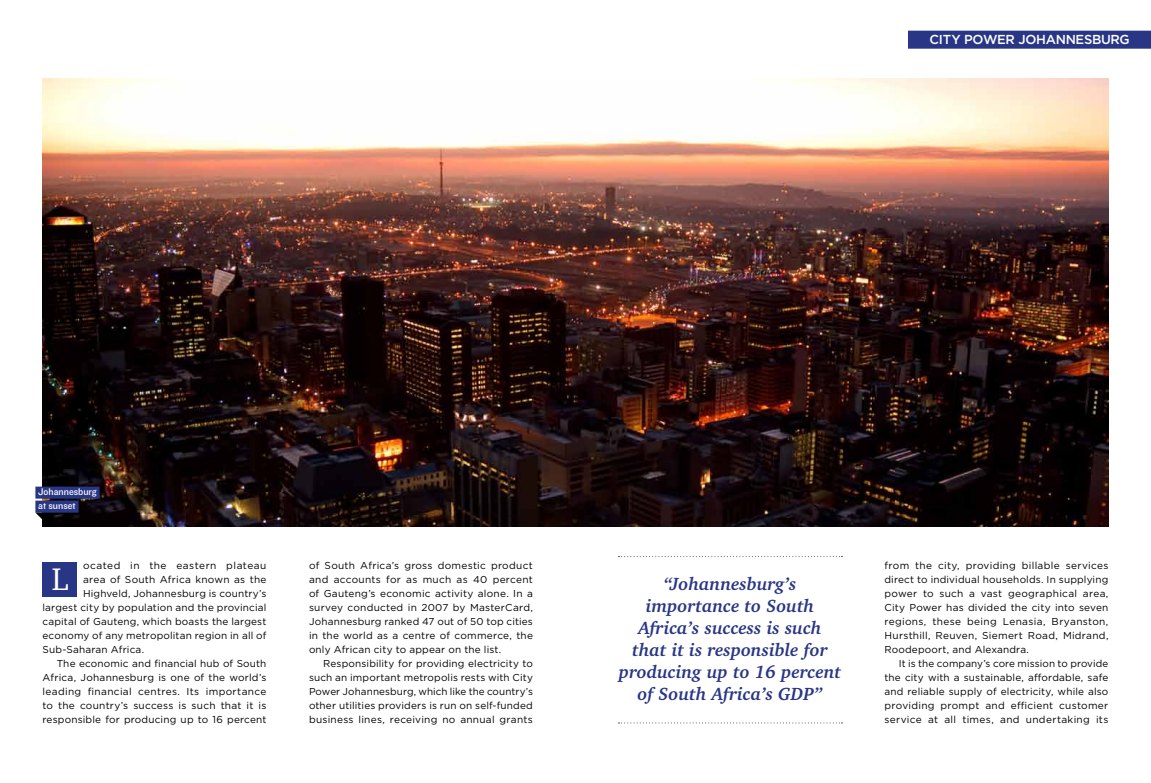
<style>
.page{position:relative;width:1151px;height:783px;background:#fff}
.page>*{position:absolute;margin:0;border:0;box-sizing:border-box;transform-origin:0 0}
.t1{font:32px "Charter IT Cby BT";color:#fff}
.t2{font:italic 700 18px/22px "Charter IT Cby BT";color:#293685;text-align:center}
.t3{font:500 13px "Gotham";letter-spacing:-.02em;color:#fff}
.t4{font:10px/14px "Gotham";letter-spacing:.02em;color:#000;text-align:justify}
.t5{font:10px/14px "Knockout HTF31 Junior Middlewt";color:#fff}
</style>
<div class="page">
<img style="left:43px;top:78px;width:1065px;height:448px">
<div style="left:43px;top:561px;width:34px;height:35px;background:#293685"></div>
<div style="left:35px;top:486px;width:65px;height:12px;background:#293685"></div>
<div style="left:35px;top:500px;width:44px;height:12px;background:#293685"></div>
<svg style="left:35px;top:512px;width:8px;height:7px"></svg>
<div style="left:908px;top:31px;width:243px;height:18px;background:#293685"></div>
<svg style="left:618px;top:556px;width:224px;height:1px"></svg>
<svg style="left:618px;top:722px;width:224px;height:1px"></svg>
<h3 class="t3" style="left:929px;top:31px;width:202px">CITY POWER JOHANNESBURG</h3>
<p class="t5" style="left:38px;top:485px;width:60px">Johannesburg at sunset</p>
<p class="t4" style="left:83px;top:558px;width:185px">ocated in the eastern plateau</p>
<p class="t4" style="left:83px;top:572px;width:185px">area of South Africa known as the</p>
<p class="t4" style="left:83px;top:586px;width:185px">H ighveld, Johannesburg is country’s</p>
<p class="t4" style="left:43px;top:600px;width:225px">largest city by population and the provincial</p>
<p class="t4" style="left:43px;top:614px;width:225px">capital of Gauteng, which boasts the largest</p>
<p class="t4" style="left:43px;top:628px;width:225px">economy of any metropolitan region in all of</p>
<p class="t4" style="left:43px;top:642px;width:103px">Sub-Saharan Africa.</p>
<p class="t4" style="left:57px;top:656px;width:211px">The economic and financial hub of South</p>
<p class="t4" style="left:43px;top:670px;width:225px">Africa, Johannesburg is one of the world’s</p>
<p class="t4" style="left:43px;top:684px;width:225px">leading financial centres. Its importance</p>
<p class="t4" style="left:43px;top:698px;width:225px">to the country’s success is such that it is</p>
<p class="t4" style="left:43px;top:712px;width:225px">responsible for producing up to 16 percent</p>
<h1 class="t1" style="left:52px;top:559px;width:18px">L</h1>
<p class="t4" style="left:309px;top:558px;width:225px">of South Africa’s gross domestic product and accounts for as much as 40 percent of Gauteng’s economic activity alone. In a survey conducted in 2007 by MasterCard, Johannesburg ranked 47 out of 50 top cities in the world as a centre of commerce, the only African city to appear on the list.</p>
<p class="t4" style="left:309px;top:656px;width:225px;text-indent:14px">Responsibility for providing electricity to such an important metropolis rests with City Power Johannesburg, which like the country’s other utilities providers is run on self-funded business lines, receiving no annual grants</p>
<h2 class="t2" style="left:619px;top:572px;width:224px">“Johannesburg’s importance to South<br>Africa’s success is such<br>that it is responsible for producing up to 16 percent of South Africa’s GDP”</h2>
<p class="t4" style="left:884px;top:558px;width:225px">from the city, providing billable services direct to individual households. In supplying power to such a vast geographical area, City Power has divided the city into seven regions, these being Lenasia, Bryanston, H ursthill, Reuven, Siemert Road, Midrand, Roodepoort, and Alexandra.</p>
<p class="t4" style="left:884px;top:656px;width:225px;text-indent:14px">It is the company’s core mission to provide the city with a sustainable, affordable, safe and reliable supply of electricity, while also providing prompt and efficient customer service at all times, and undertaking its</p>
</div>
